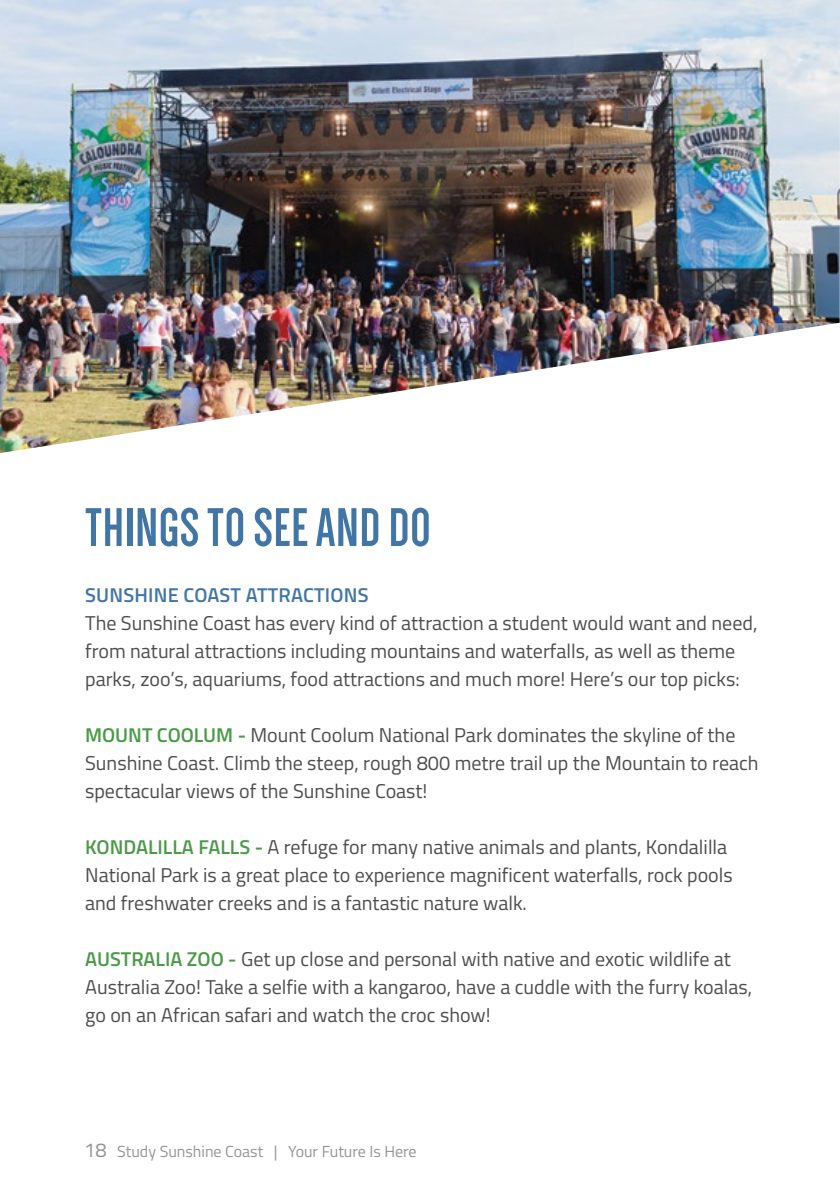
<style>
.page{position:relative;width:840px;height:1191px;background:#fff}
.page>*{position:absolute;margin:0;border:0;box-sizing:border-box;transform-origin:0 0}
.t1{font:700 56px "Dense";letter-spacing:.02em;color:#4175a6}
.t2{font:20px/28px "Titillium";color:#4d4d4f}
.t3{font:600 20px "Titillium";letter-spacing:.01em;color:#4175a6}
.t4{font:16px "Titillium";color:#939598}
.s1{font-weight:600;color:#499a46}
.s2{font-size:20px}
</style>
<div class="page">
<svg style="left:839px;top:0;width:1px;height:273px"></svg>
<img style="left:0;top:0;width:839px;height:453px">
<h1 class="t1" style="left:85px;top:500px;width:346px">THINGS TO SEE AND DO</h1>
<p class="t3" style="left:85px;top:580px;width:285px">SUNSHINE COAST ATTRACTIONS</p>
<p class="t2" style="left:85px;top:608px;width:673px">The Sunshine Coast has every kind of attraction a student would want and need, from natural attractions including mountains and waterfalls, as well as theme parks, zoo’s, aquariums, food attractions and much more! Here’s our top picks:</p>
<p class="t2" style="left:85px;top:720px;width:674px"><span class="s1">MOUNT COOLUM -</span> Mount Coolum National Park dominates the skyline of the<br>Sunshine Coast. Climb the steep, rough 800 metre trail up the Mountain to reach spectacular views of the Sunshine Coast!</p>
<p class="t2" style="left:85px;top:832px;width:648px"><span class="s1">KONDALILLA FALLS -</span> A refuge for many native animals and plants, Kondalilla<br>National Park is a great place to experience magnificent waterfalls, rock pools and freshwater creeks and is a fantastic nature walk.</p>
<p class="t2" style="left:85px;top:944px;width:668px"><span class="s1">AUSTRALIA ZOO -</span> Get up close and personal with native and exotic wildlife at<br>Australia Zoo! Take a selfie with a kangaroo, have a cuddle with the furry koalas, go on an African safari and watch the croc show!</p>
<p class="t4" style="left:84px;top:1139px;width:334px"><span class="s2">18</span> Study Sunshine Coast | Your Future Is Here</p>
</div>
